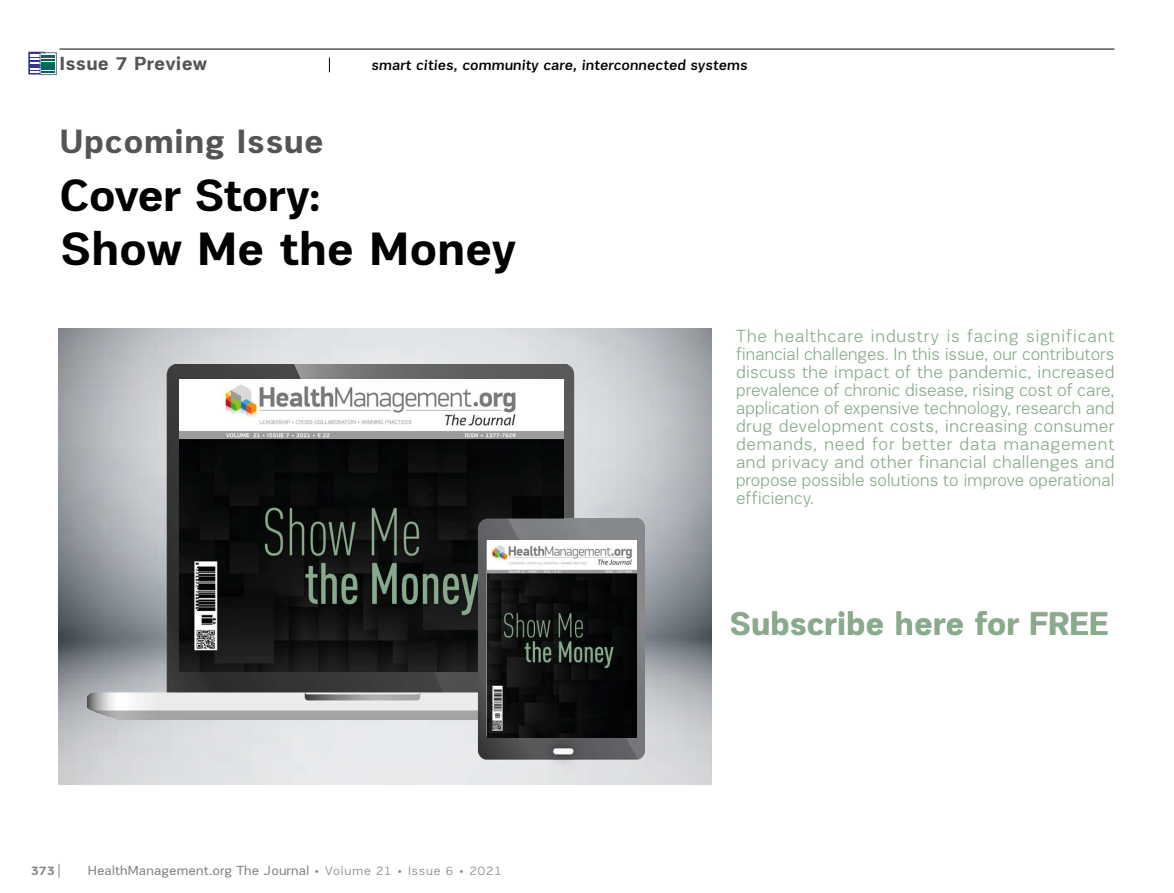
<style>
.page{position:relative;width:1174px;height:893px;background:#fff}
.page>*{position:absolute;margin:0;border:0;box-sizing:border-box;transform-origin:0 0}
.t1{font:700 48px "PRC Fidelity";letter-spacing:-.005em;color:#000}
.t2{font:700 46.5px "PRC Fidelity";letter-spacing:-.015em;color:#000}
.t3{font:700 34.5px "PRC Fidelity";letter-spacing:.01em;color:#555454}
.t4{font:700 33px "PRC Fidelity";letter-spacing:.005em;color:#88ab8a}
.t5{font:700 19.5px "PRC Fidelity";letter-spacing:.01em;color:#555454}
.t6{font:300 18px/18px "PRC Fidelity";color:#88ab8a;text-align:justify}
.t7{font:500 15px "PRC Fidelity";color:#000}
.t8{font:13.5px "PRC Fidelity";letter-spacing:.01em;color:#858584}
.t9{font:700 12.75px "PRC Fidelity";color:#858584}
.s1{font-weight:300;font-size:12.75px}
</style>
<div class="page">
<hr style="left:60px;top:49px;width:1054px;height:1px;background:#000">
<svg style="left:329px;top:58px;width:1px;height:14px"></svg>
<svg style="left:28px;top:52px;width:29px;height:23px"></svg>
<svg style="left:59px;top:864px;width:1px;height:14px"></svg>
<div style="left:731px;top:611px;width:376px;height:24px;background:#555454;opacity:.5"></div>
<svg style="left:58px;top:329px;width:654px;height:456px;background:#c0c3c7"></svg>
<img style="left:88px;top:364px;width:549px;height:356px">
<img style="left:478px;top:519px;width:166px;height:249px">
<img style="left:179px;top:379px;width:384px;height:292px">
<img style="left:478px;top:519px;width:165px;height:240px">
<img style="left:487px;top:540px;width:150px;height:197px">
<p class="t5" style="left:60px;top:52px;width:149px">Issue 7 Preview</p>
<h3 class="t3" style="left:60px;top:122px;width:266px">Upcoming Issue</h3>
<p class="t7" style="left:371px;top:56px;width:379px">smart cities, community care, interconnected systems</p>
<h2 class="t2" style="left:60px;top:168px;width:263px">Cover Story:</h2>
<h1 class="t1" style="left:60px;top:220px;width:458px">Show Me the Money</h1>
<p class="t9" style="left:31px;top:863px;width:25px">373</p>
<p class="t8" style="left:88px;top:863px;width:416px">HealthManagement.org The Journal <span class="s1">• Volume 21 • Issue 6 • 2021</span></p>
<p class="t6" style="left:736px;top:327px;width:380px">The healthcare industry is facing significant financial challenges. In this issue, our contributors discuss the impact of the pandemic, increased prevalence of chronic disease, rising cost of care, application of expensive technology, research and drug development costs, increasing consumer demands, need for better data management and privacy and other financial challenges and propose possible solutions to improve operational efficiency.</p>
<h3 class="t4" style="left:729px;top:604px;width:380px">Subscribe here for FREE</h3>
</div>
